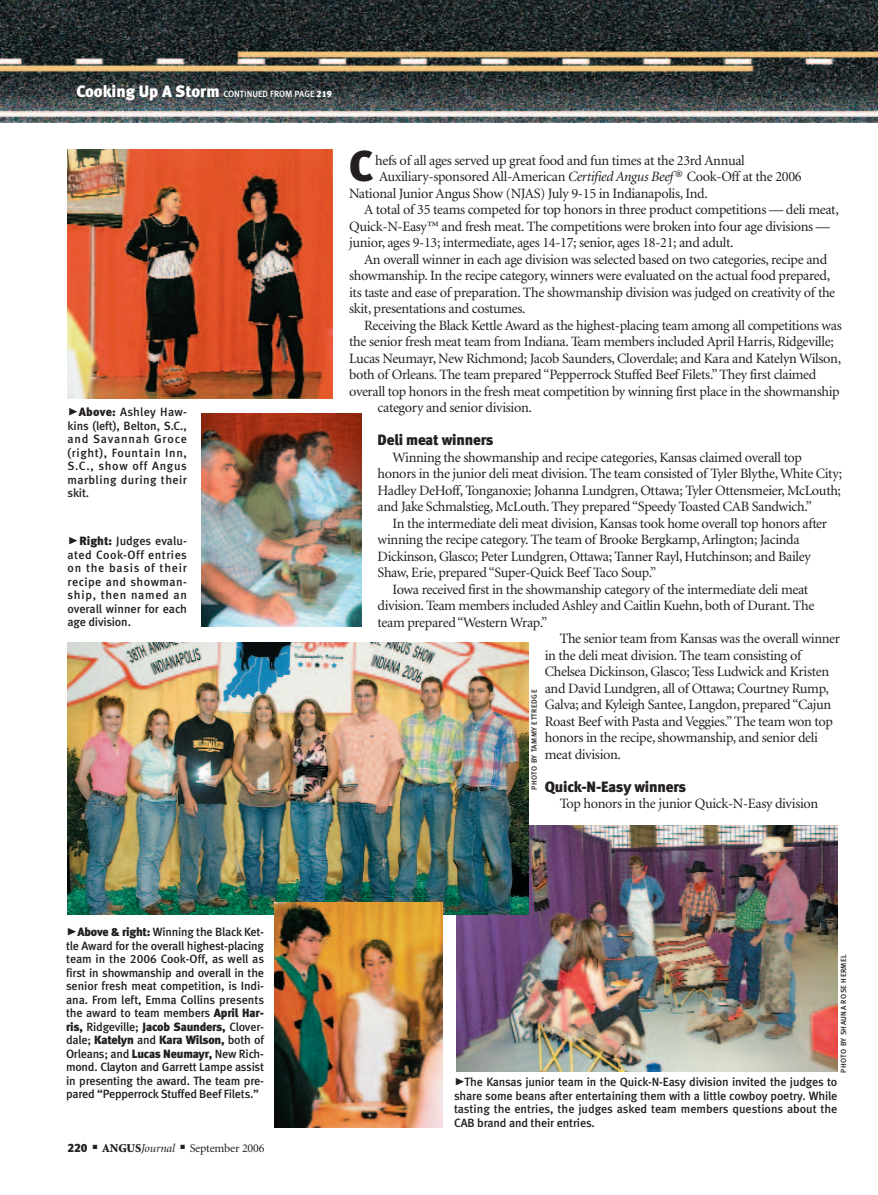
<style>
.page{position:relative;width:878px;height:1195px;background:#fff}
.page>*{position:absolute;margin:0;border:0;box-sizing:border-box;transform-origin:0 0}
.t1{font:43.2px "Meta Black LF";color:#231f20}
.t2{font:15px "Meta Black LF";letter-spacing:-.01em;color:#231f20}
.t3{font:14.25px/16.5px "Minion";letter-spacing:-.025em;color:#231f20}
.t4{font:12px/13.5px "Meta Medium LF";letter-spacing:-.005em;color:#231f20;text-align:justify}
.t5{font:12px/13.5px "Meta Black LF";letter-spacing:-.02em;color:#231f20}
.t6{font:12px "Minion";letter-spacing:-.015em;color:#231f20}
.t7{font:9px "Meta Medium LF";color:#fff}
.t8{font:7.5px "Meta Medium LF";letter-spacing:.055em;color:#231f20}
.s1{font-family:"Meta Black LF";font-size:16.5px}
.s2{font-family:"Meta Black LF"}
.s3{font-family:"Meta Black Caps Expert";font-size:21px}
.s4{font-style:italic}
.s5{font-family:"Meta Medium LF"}
.s6{font-weight:900}
</style>
<div class="page">
<img style="left:456px;top:826px;width:381px;height:246px">
<img style="left:0;top:1px;width:878px;height:121px">
<img style="left:68px;top:642px;width:460px;height:272px">
<img style="left:274px;top:902px;width:168px;height:225px">
<img style="left:68px;top:149px;width:264px;height:249px">
<img style="left:201px;top:413px;width:160px;height:213px">
<p class="t7" style="left:76px;top:90px;width:257px"><span class="s1">Cooking Up A Storm</span> CONTINUED FROM PAGE <span class="s2">219</span></p>
<p class="t4" style="left:68px;top:406px;width:121px"><span class="s3">@</span><span class="s2">Above:</span> Ashley Haw&shy;kins (left), Belton, S.C., and Savannah Groce (right), Fountain Inn, S.C., show off Angus marbling during their skit.</p>
<p class="t4" style="left:68px;top:535px;width:121px"><span class="s3">@</span><span class="s2">Right:</span> Judges evalu&shy;ated Cook-Off entries on the basis of their recipe and showman&shy;ship, then named an overall winner for each age division.</p>
<h1 class="t1" style="left:349px;top:150px;width:25px">C</h1>
<p class="t3" style="left:375px;top:153px;width:371px">hefs of all ages served up great food and fun times at the 23rd Annual</p>
<p class="t3" style="left:379px;top:170px;width:424px">Auxiliary-sponsored All-American <span class="s4">Certified Angus Beef</span>® Cook-Off at the 2006</p>
<p class="t3" style="left:349px;top:186px;width:360px">National Junior Angus Show (NJAS) July 9-15 in Indianapolis, Ind.</p>
<p class="t3" style="left:364px;top:203px;width:476px">A total of 35 teams competed for top honors in three product competitions — deli meat,</p>
<p class="t3" style="left:349px;top:219px;width:482px">Quick-N-Easy™ and fresh meat. The competitions were broken into four age divisions —</p>
<p class="t3" style="left:349px;top:236px;width:386px">junior, ages 9-13; intermediate, ages 14-17; senior, ages 18-21; and adult.</p>
<p class="t3" style="left:364px;top:252px;width:464px">An overall winner in each age division was selected based on two categories, recipe and</p>
<p class="t3" style="left:349px;top:269px;width:482px">showmanship. In the recipe category, winners were evaluated on the actual food prepared,</p>
<p class="t3" style="left:349px;top:285px;width:487px">its taste and ease of preparation. The showmanship division was judged on creativity of the</p>
<p class="t3" style="left:349px;top:302px;width:178px">skit, presentations and costumes.</p>
<p class="t3" style="left:364px;top:318px;width:479px">Receiving the Black Kettle Award as the highest-placing team among all competitions was</p>
<p class="t3" style="left:349px;top:335px;width:486px">the senior fresh meat team from Indiana. Team members included April Harris, Ridgeville;</p>
<p class="t3" style="left:349px;top:351px;width:493px">Lucas Neumayr, New Richmond; Jacob Saunders, Cloverdale; and Kara and Katelyn Wilson,</p>
<p class="t3" style="left:349px;top:368px;width:468px">both of Orleans. The team prepared “Pepperrock Stuffed Beef Filets.” They first claimed</p>
<p class="t3" style="left:349px;top:384px;width:492px">overall top honors in the fresh meat competition by winning first place in the showmanship</p>
<p class="t3" style="left:377px;top:401px;width:156px">category and senior division.</p>
<p class="t2" style="left:377px;top:434px;width:117px">Deli meat winners</p>
<p class="t3" style="left:377px;top:450px;width:466px;text-indent:15px">Winning the showmanship and recipe categories, Kansas claimed overall top honors in the junior deli meat division. The team consisted of Tyler Blythe, White City; Hadley DeHoff, Tonganoxie; Johanna Lundgren, Ottawa; Tyler Ottensmeier, McLouth; and Jake Schmalstieg, McLouth. They prepared “Speedy Toasted CAB Sandwich.”</p>
<p class="t3" style="left:377px;top:516px;width:451px;text-indent:15px">In the intermediate deli meat division, Kansas took home overall top honors after winning the recipe category. The team of Brooke Bergkamp, Arlington; Jacinda Dickinson, Glasco; Peter Lundgren, Ottawa; Tanner Rayl, Hutchinson; and Bailey Shaw, Erie, prepared “Super-Quick Beef Taco Soup.”</p>
<p class="t3" style="left:392px;top:582px;width:417px">Iowa received first in the showmanship category of the intermediate deli meat</p>
<p class="t3" style="left:377px;top:599px;width:438px">division. Team members included Ashley and Caitlin Kuehn, both of Durant. The</p>
<p class="t3" style="left:377px;top:615px;width:171px">team prepared “Western Wrap.”</p>
<p class="t3" style="left:559px;top:632px;width:282px">The senior team from Kansas was the overall winner</p>
<p class="t3" style="left:544px;top:648px;width:258px">in the deli meat division. The team consisting of</p>
<p class="t3" style="left:544px;top:665px;width:286px">Chelsea Dickinson, Glasco; Tess Ludwick and Kristen</p>
<p class="t3" style="left:544px;top:681px;width:286px">and David Lundgren, all of Ottawa; Courtney Rump,</p>
<p class="t3" style="left:544px;top:698px;width:288px">Galva; and Kyleigh Santee, Langdon, prepared “Cajun</p>
<p class="t3" style="left:544px;top:714px;width:290px">Roast Beef with Pasta and Veggies.” The team won top</p>
<p class="t3" style="left:544px;top:731px;width:274px">honors in the recipe, showmanship, and senior deli</p>
<p class="t3" style="left:544px;top:747px;width:78px">meat division.</p>
<p class="t2" style="left:544px;top:781px;width:143px">Quick-N-Easy winners</p>
<p class="t3" style="left:559px;top:797px;width:260px">Top honors in the junior Quick-N-Easy division</p>
<p class="t8" style="left:531px;top:790px;width:102px;rotate:-90deg">PHOTO BY TAMMY ETTREDGE</p>
<p class="t4" style="left:66px;top:926px;width:199px"><span class="s3">@</span><span class="s2">Above &amp; right:</span> Winning the Black Ket&shy;tle Award for the overall highest-placing team in the 2006 Cook-Off, as well as first in showmanship and overall in the senior fresh meat competition, is Indi&shy;ana. From left, Emma Collins presents the award to team members <span class="s2">April Har-</span></p>
<p class="t5" style="left:66px;top:1020px;width:199px">ris, <span class="s5">Ridgeville;</span> Jacob Saunders, <span class="s5">Clover&shy;dale;</span> Katelyn <span class="s5">and</span> Kara Wilson, <span class="s5">both of</span></p>
<p class="t4" style="left:66px;top:1047px;width:199px">Orleans; and <span class="s2">Lucas Neumayr,</span> New Rich&shy;mond. Clayton and Garrett Lampe assist in presenting the award. The team pre&shy;pared “Pepperrock Stuffed Beef Filets.”</p>
<p class="t6" style="left:68px;top:1143px;width:198px"><span class="s2">220</span> ■ <span class="s6">ANGUS</span><span class="s4">Journal</span> ■ September 2006</p>
<p class="t8" style="left:840px;top:1073px;width:120px;rotate:-90deg">PHOTO BY SHAUNA ROSE HERMEL</p>
<p class="t4" style="left:454px;top:1076px;width:385px"><span class="s3">@</span>The Kansas junior team in the Quick-N-Easy division invited the judges to share some beans after entertaining them with a little cowboy poetry. While tasting the entries, the judges asked team members questions about the CAB brand and their entries.</p>
</div>
